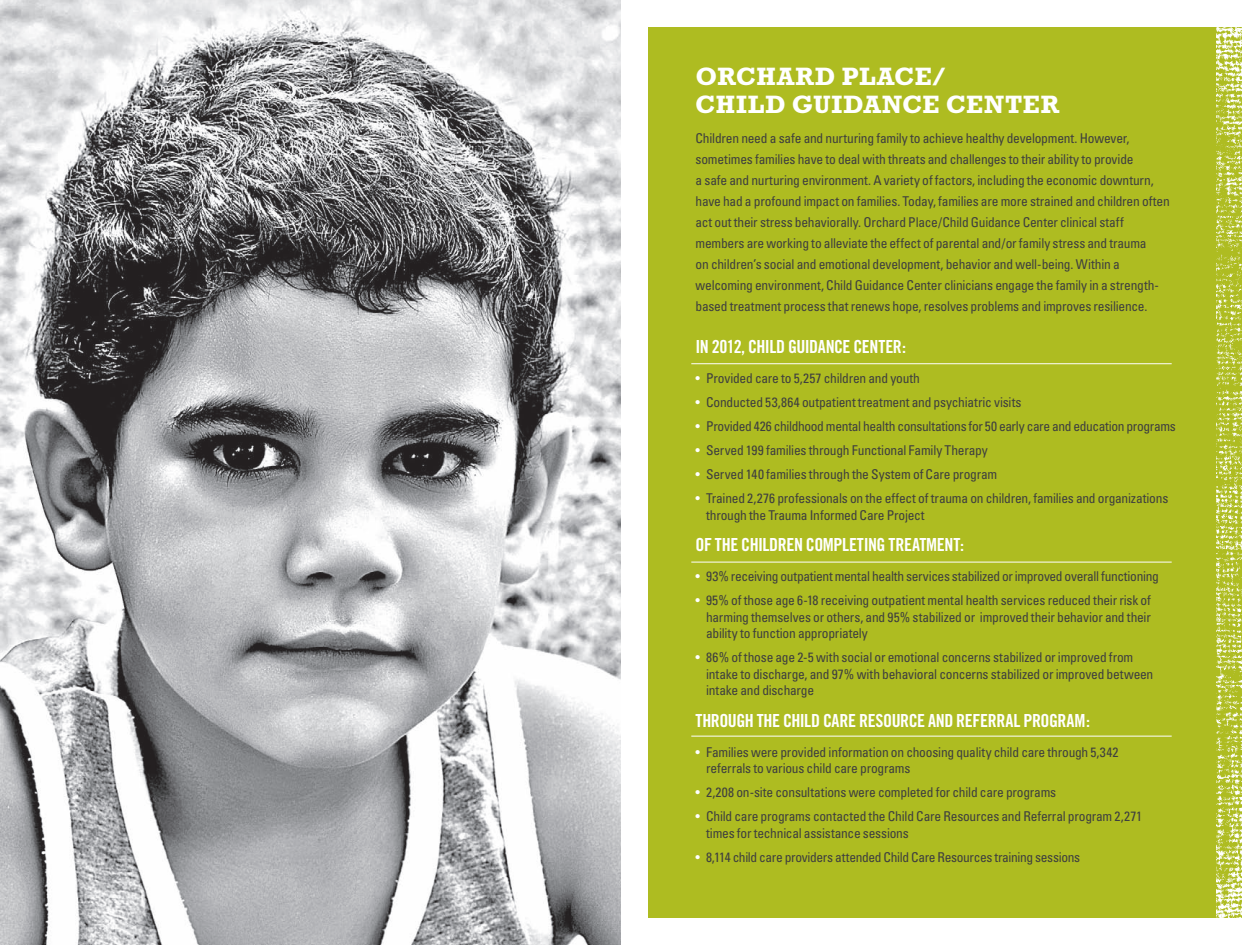
<style>
.page{position:relative;width:1242px;height:945px;background:#fff}
.page>*{position:absolute;margin:0;border:0;box-sizing:border-box;transform-origin:0 0}
.t1{font:700 25.5px/28.5px "Rockwell";letter-spacing:.02em;color:#fff}
.t2{font:18px "Trade Gothic Bold Cond Twenty";letter-spacing:-.025em;color:#fff}
.t3{font:condensed 13.5px/21px "Univers";letter-spacing:-.015em;color:#3e3e3f}
.s1{color:#fff}
</style>
<div class="page">
<img style="left:0;top:0;width:621px;height:945px">
<div style="left:648px;top:27px;width:594px;height:891px;background:#aebc21"></div>
<hr style="left:691px;top:363px;width:481px;height:1px;background:#fff">
<hr style="left:691px;top:562px;width:481px;height:1px;background:#fff">
<hr style="left:691px;top:736px;width:481px;height:1px;background:#fff">
<img style="left:1216px;top:27px;width:26px;height:891px">
<p class="t1" style="left:696px;top:62px;width:365px">ORCHARD PLACE/<br>CHILD GUIDANCE CENTER</p>
<p class="t3" style="left:696px;top:128px;width:476px">Children need a safe and nurturing family to achieve healthy development. However, sometimes families have to deal with threats and challenges to their ability to provide<br>a safe and nurturing environment. A variety of factors, including the economic downturn, have had a profound impact on families. Today, families are more strained and children often act out their stress behaviorally. Orchard Place/Child Guidance Center clinical staff members are working to alleviate the effect of parental and/or family stress and trauma<br>on children’s social and emotional development, behavior and well-being. Within a welcoming environment, Child Guidance Center clinicians engage the family in a strength&shy;based treatment process that renews hope, resolves problems and improves resilience.</p>
<p class="t2" style="left:696px;top:336px;width:212px">IN 2012, CHILD GUIDANCE CENTER:</p>
<p class="t3" style="left:696px;top:368px;width:226px"><span class="s1">•</span> Provided care to 5,257 children and youth</p>
<p class="t3" style="left:696px;top:392px;width:327px"><span class="s1">•</span> Conducted 53,864 outpatient treatment and psychiatric visits</p>
<p class="t3" style="left:696px;top:416px;width:482px"><span class="s1">•</span> Provided 426 childhood mental health consultations for 50 early care and education programs</p>
<p class="t3" style="left:696px;top:440px;width:294px"><span class="s1">•</span> Served 199 families through Functional Family Therapy</p>
<p class="t3" style="left:696px;top:464px;width:303px"><span class="s1">•</span> Served 140 families through the System of Care program</p>
<p class="t3" style="left:706px;top:490px;width:464px;line-height:16.5px;text-indent:-11px"><span class="s1">•</span> Trained 2,276 professionals on the effect of trauma on children, families and organizations through the Trauma Informed Care Project</p>
<p class="t2" style="left:696px;top:534px;width:270px">OF THE CHILDREN COMPLETING TREATMENT:</p>
<p class="t3" style="left:696px;top:566px;width:465px"><span class="s1">•</span> 93% receiving outpatient mental health services stabilized or improved overall functioning</p>
<p class="t3" style="left:706px;top:592px;width:446px;line-height:16.5px;text-align:justify;text-indent:-11px"><span class="s1">•</span> 95% of those age 6-18 receiving outpatient mental health services reduced their risk of harming themselves or others, and 95% stabilized or improved their behavior and their ability to function appropriately</p>
<p class="t3" style="left:706px;top:649px;width:449px;line-height:16.5px;text-indent:-11px"><span class="s1">•</span> 86% of those age 2-5 with social or emotional concerns stabilized or improved from intake to discharge, and 97% with behavioral concerns stabilized or improved between intake and discharge</p>
<p class="t2" style="left:696px;top:710px;width:396px">THROUGH THE CHILD CARE RESOURCE AND REFERRAL PROGRAM:</p>
<p class="t3" style="left:706px;top:744px;width:414px;line-height:16.5px;text-indent:-11px"><span class="s1">•</span> Families were provided information on choosing quality child care through 5,342 referrals to various child care programs</p>
<p class="t3" style="left:696px;top:782px;width:362px"><span class="s1">•</span> 2,208 on-site consultations were completed for child care programs</p>
<p class="t3" style="left:706px;top:808px;width:438px;line-height:16.5px;text-indent:-11px"><span class="s1">•</span> Child care programs contacted the Child Care Resources and Referral program 2,271 times for technical assistance sessions</p>
<p class="t3" style="left:696px;top:846px;width:386px"><span class="s1">•</span> 8,114 child care providers attended Child Care Resources training sessions</p>
</div>
